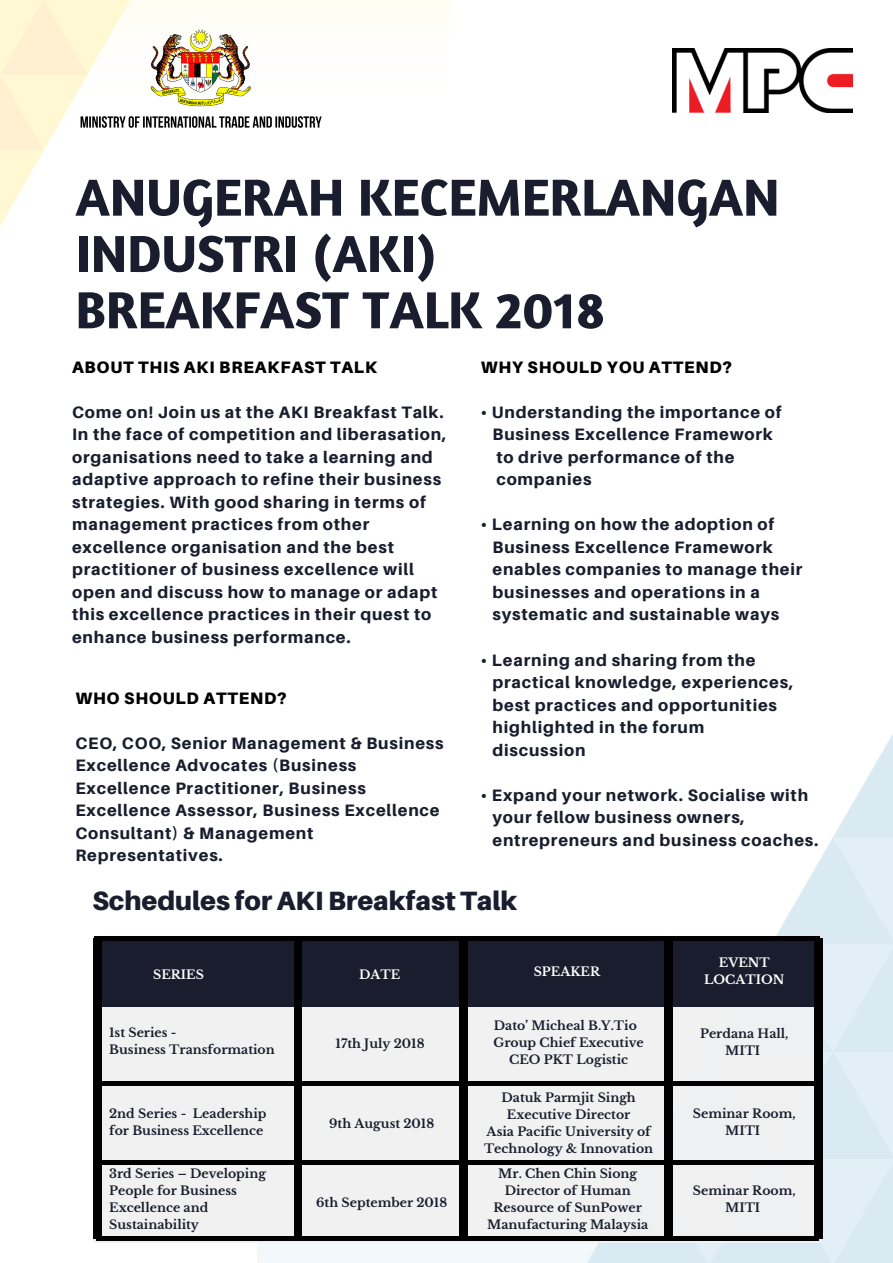
<style>
.page{position:relative;width:893px;height:1263px;background:#fff}
.page>*{position:absolute;margin:0;border:0;box-sizing:border-box;transform-origin:0 0}
.t1{font:700 52.95px/56.2px "Amaranth";color:#191d2d}
.t2{font:900 26.55px "Aileron";color:#191d2d}
.t3{font:800 16.5px/22.5px "Aileron";letter-spacing:.05em;color:#191d2d}
.t4{font:900 16.5px "Aileron";letter-spacing:.05em;color:#000}
.t5{font:700 12.45px/17px "Libre Baskerville";color:#191d2d;text-align:center}
.t6{font:700 12.45px "Libre Baskerville";color:#fff}
</style>
<div class="page">
<img style="left:672px;top:48px;width:180px;height:65px">
<img style="left:258px;top:734px;width:635px;height:529px">
<div style="left:93px;top:1004px;width:726px;height:239px;background:#f1f1f1"></div>
<div style="left:96px;top:937px;width:724px;height:70px;background:#191d2d"></div>
<hr style="left:97px;top:1081px;width:721px;height:4px;background:#000">
<div style="left:96px;top:1236px;width:723px;height:5px;background:#000"></div>
<hr style="left:97px;top:1160px;width:719px;height:4px;background:#000">
<div style="left:94px;top:938px;width:7px;height:300px;background:#000"></div>
<hr style="left:95px;top:936px;width:725px;height:4px;background:#000">
<img style="left:0;top:0;width:448px;height:226px">
<div style="left:294px;top:939px;width:8px;height:300px;background:#000"></div>
<div style="left:460px;top:938px;width:7px;height:300px;background:#000"></div>
<div style="left:664px;top:939px;width:8px;height:300px;background:#000"></div>
<div style="left:814px;top:938px;width:8px;height:300px;background:#000"></div>
<h1 class="t1" style="left:75px;top:168px;width:706px">ANUGERAH KECEMERLANGAN<br>INDUSTRI (AKI)<br>BREAKFAST TALK 2018</h1>
<p class="t4" style="left:72px;top:357px;width:307px">ABOUT THIS AKI BREAKFAST TALK</p>
<p class="t3" style="left:72px;top:400px;width:376px">Come on! Join us at the AKI Breakfast Talk.<br>In the face of competition and liberasation, organisations need to take a learning and adaptive approach to refine their business strategies. With good sharing in terms of management practices from other excellence organisation and the best practitioner of business excellence will open and discuss how to manage or adapt this excellence practices in their quest to enhance business performance.</p>
<p class="t4" style="left:481px;top:357px;width:253px">WHY SHOULD YOU ATTEND?</p>
<p class="t3" style="left:492px;top:400px;width:291px;text-indent:-12px">• Understanding the importance of<br>Business Excellence Framework to drive performance of the companies</p>
<p class="t3" style="left:492px;top:513px;width:311px;text-indent:-12px">• Learning on how the adoption of<br>Business Excellence Framework enables companies to manage their businesses and operations in a systematic and sustainable ways</p>
<p class="t3" style="left:492px;top:648px;width:302px;text-indent:-12px">• Learning and sharing from the practical knowledge, experiences, best practices and opportunities highlighted in the forum discussion</p>
<p class="t3" style="left:492px;top:783px;width:327px;text-indent:-12px">• Expand your network. Socialise with your fellow business owners, entrepreneurs and business coaches.</p>
<p class="t4" style="left:75px;top:688px;width:213px">WHO SHOULD ATTEND?</p>
<p class="t3" style="left:75px;top:731px;width:370px">CEO, COO, Senior Management &amp; Business<br>Excellence Advocates (Business<br>Excellence Practitioner, Business<br>Excellence Assessor, Business Excellence<br>Consultant) &amp; Management<br>Representatives.</p>
<h2 class="t2" style="left:92px;top:884px;width:426px">Schedules for AKI Breakfast Talk</h2>
<p class="t6" style="left:153px;top:966px;width:52px">SERIES</p>
<p class="t5" style="left:109px;top:1024px;width:167px;text-align:left">1st Series -<br>Business Transformation</p>
<p class="t5" style="left:109px;top:1105px;width:159px;text-align:left">2nd Series - Leadership for Business Excellence</p>
<p class="t5" style="left:109px;top:1165px;width:158px;text-align:left">3rd Series – Developing<br>People for Business<br>Excellence and<br>Sustainability</p>
<p class="t6" style="left:359px;top:966px;width:43px">DATE</p>
<p class="t6" style="left:534px;top:964px;width:68px">SPEAKER</p>
<p class="t5" style="left:336px;top:1035px;width:90px">17th July 2018</p>
<p class="t5" style="left:329px;top:1115px;width:106px">9th August 2018</p>
<p class="t5" style="left:316px;top:1194px;width:132px">6th September 2018</p>
<p class="t5" style="left:493px;top:1017px;width:152px">Dato’ Micheal B.Y.Tio<br>Group Chief Executive<br>CEO PKT Logistic</p>
<p class="t5" style="left:484px;top:1089px;width:171px">Datuk Parmjit Singh<br>Executive Director<br>Asia Pacific University of<br>Technology &amp; Innovation</p>
<p class="t5" style="left:487px;top:1165px;width:163px">Mr. Chen Chin Siong<br>Director of Human<br>Resource of SunPower<br>Manufacturing Malaysia</p>
<p class="t6" style="left:719px;top:955px;width:52px">EVENT</p>
<p class="t6" style="left:704px;top:972px;width:82px">LOCATION</p>
<p class="t5" style="left:700px;top:1025px;width:90px">Perdana Hall,<br>MITI</p>
<p class="t5" style="left:693px;top:1105px;width:104px">Seminar Room,<br>MITI</p>
<p class="t5" style="left:693px;top:1182px;width:104px">Seminar Room,<br>MITI</p>
</div>
